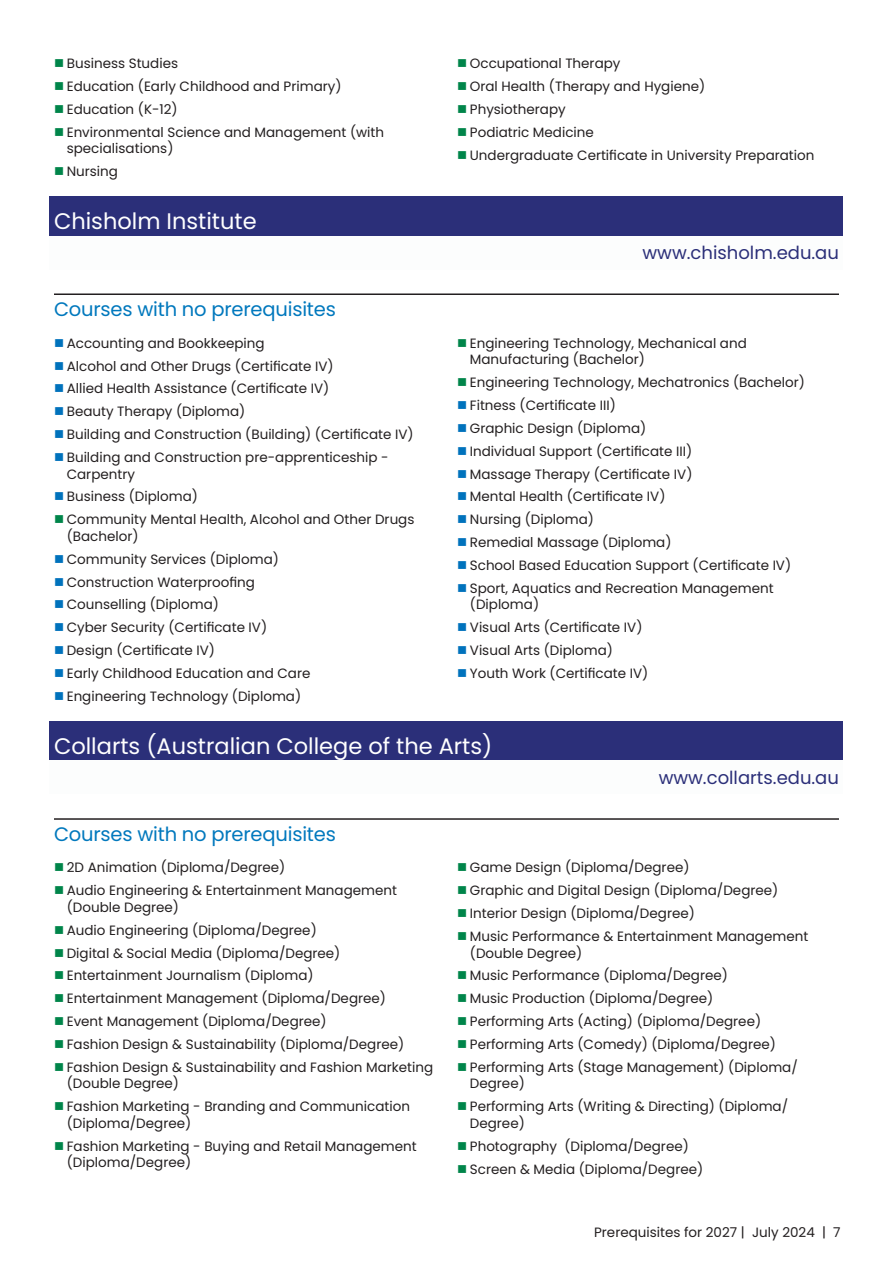
<style>
.page{position:relative;width:893px;height:1263px;background:#fff}
.page>*{position:absolute;margin:0;border:0;box-sizing:border-box;transform-origin:0 0}
.Institutions_Header{font:22.5px "Poppins";color:#fff}
.Prereq_Header{font:19.5px "Poppins";letter-spacing:-.01em;color:#0178bd}
.Institutions_Website{font:18px "Poppins";color:#2b2f79}
.t1{font:13.5px/16.5px "Poppins";color:#231f20}
</style>
<div class="page">
<div style="left:50px;top:197px;width:793px;height:48px;background:#2b2f79"></div>
<div style="left:50px;top:236px;width:793px;height:33px;background:#fcfdfd"></div>
<hr style="left:54px;top:293px;width:785px;height:2px;background:#231f20">
<div style="left:50px;top:721px;width:793px;height:49px;background:#2b2f79"></div>
<div style="left:50px;top:760px;width:793px;height:34px;background:#fcfdfd"></div>
<hr style="left:54px;top:818px;width:785px;height:2px;background:#231f20">
<p class="t1" style="left:67px;top:55px;width:113px">Business Studies</p>
<p class="t1" style="left:67px;top:78px;width:276px">Education (Early Childhood and Primary)</p>
<p class="t1" style="left:67px;top:101px;width:112px">Education (K-12)</p>
<p class="t1" style="left:67px;top:124px;width:319px">Environmental Science and Management (with specialisations)</p>
<p class="t1" style="left:67px;top:163px;width:53px">Nursing</p>
<p class="Institutions_Header" style="left:54px;top:208px;width:204px">Chisholm Institute</p>
<p class="Prereq_Header" style="left:54px;top:298px;width:283px">Courses with no prerequisites</p>
<p class="t1" style="left:67px;top:335px;width:199px">Accounting and Bookkeeping</p>
<p class="t1" style="left:67px;top:358px;width:268px">Alcohol and Other Drugs (Certificate IV)</p>
<p class="t1" style="left:67px;top:380px;width:264px">Allied Health Assistance (Certificate IV)</p>
<p class="t1" style="left:67px;top:403px;width:180px">Beauty Therapy (Diploma)</p>
<p class="t1" style="left:67px;top:426px;width:348px">Building and Construction (Building) (Certificate IV)</p>
<p class="t1" style="left:67px;top:449px;width:323px">Building and Construction pre-apprenticeship -<br>Carpentry</p>
<p class="t1" style="left:67px;top:488px;width:133px">Business (Diploma)</p>
<p class="t1" style="left:67px;top:511px;width:349px">Community Mental Health, Alcohol and Other Drugs (Bachelor)</p>
<p class="t1" style="left:67px;top:551px;width:214px">Community Services (Diploma)</p>
<p class="t1" style="left:67px;top:574px;width:190px">Construction Waterproofing</p>
<p class="t1" style="left:67px;top:596px;width:154px">Counselling (Diploma)</p>
<p class="t1" style="left:67px;top:619px;width:202px">Cyber Security (Certificate IV)</p>
<p class="t1" style="left:67px;top:642px;width:150px">Design (Certificate IV)</p>
<p class="t1" style="left:67px;top:665px;width:245px">Early Childhood Education and Care</p>
<p class="t1" style="left:67px;top:688px;width:236px">Engineering Technology (Diploma)</p>
<p class="t1" style="left:470px;top:55px;width:152px">Occupational Therapy</p>
<p class="t1" style="left:470px;top:78px;width:237px">Oral Health (Therapy and Hygiene)</p>
<p class="t1" style="left:470px;top:101px;width:97px">Physiotherapy</p>
<p class="t1" style="left:470px;top:124px;width:126px">Podiatric Medicine</p>
<p class="t1" style="left:470px;top:147px;width:346px">Undergraduate Certificate in University Preparation</p>
<p class="Institutions_Website" style="left:642px;top:242px;width:198px">www.chisholm.edu.au</p>
<p class="t1" style="left:470px;top:335px;width:278px">Engineering Technology, Mechanical and<br>Manufacturing (Bachelor)</p>
<p class="t1" style="left:470px;top:374px;width:337px">Engineering Technology, Mechatronics (Bachelor)</p>
<p class="t1" style="left:470px;top:397px;width:147px">Fitness (Certificate III)</p>
<p class="t1" style="left:470px;top:420px;width:178px">Graphic Design (Diploma)</p>
<p class="t1" style="left:470px;top:443px;width:224px">Individual Support (Certificate III)</p>
<p class="t1" style="left:470px;top:466px;width:224px">Massage Therapy (Certificate IV)</p>
<p class="t1" style="left:470px;top:488px;width:197px">Mental Health (Certificate IV)</p>
<p class="t1" style="left:470px;top:511px;width:126px">Nursing (Diploma)</p>
<p class="t1" style="left:470px;top:534px;width:203px">Remedial Massage (Diploma)</p>
<p class="t1" style="left:470px;top:557px;width:323px">School Based Education Support (Certificate IV)</p>
<p class="t1" style="left:470px;top:580px;width:305px">Sport, Aquatics and Recreation Management (Diploma)</p>
<p class="t1" style="left:470px;top:619px;width:174px">Visual Arts (Certificate IV)</p>
<p class="t1" style="left:470px;top:642px;width:145px">Visual Arts (Diploma)</p>
<p class="t1" style="left:470px;top:665px;width:180px">Youth Work (Certificate IV)</p>
<p class="Institutions_Header" style="left:54px;top:732px;width:440px">Collarts (Australian College of the Arts)</p>
<p class="Institutions_Website" style="left:659px;top:767px;width:182px">www.collarts.edu.au</p>
<p class="Prereq_Header" style="left:54px;top:823px;width:283px">Courses with no prerequisites</p>
<p class="t1" style="left:67px;top:859px;width:220px">2D Animation (Diploma/Degree)</p>
<p class="t1" style="left:67px;top:882px;width:332px">Audio Engineering &amp; Entertainment Management (Double Degree)</p>
<p class="t1" style="left:67px;top:922px;width:252px">Audio Engineering (Diploma/Degree)</p>
<p class="t1" style="left:67px;top:945px;width:275px">Digital &amp; Social Media (Diploma/Degree)</p>
<p class="t1" style="left:67px;top:967px;width:248px">Entertainment Journalism (Diploma)</p>
<p class="t1" style="left:67px;top:990px;width:321px">Entertainment Management (Diploma/Degree)</p>
<p class="t1" style="left:67px;top:1013px;width:261px">Event Management (Diploma/Degree)</p>
<p class="t1" style="left:67px;top:1036px;width:339px">Fashion Design &amp; Sustainability (Diploma/Degree)</p>
<p class="t1" style="left:67px;top:1059px;width:368px">Fashion Design &amp; Sustainability and Fashion Marketing (Double Degree)</p>
<p class="t1" style="left:67px;top:1098px;width:345px">Fashion Marketing - Branding and Communication (Diploma/Degree)</p>
<p class="t1" style="left:67px;top:1138px;width:351px">Fashion Marketing - Buying and Retail Management (Diploma/Degree)</p>
<p class="t1" style="left:470px;top:859px;width:221px">Game Design (Diploma/Degree)</p>
<p class="t1" style="left:470px;top:882px;width:310px">Graphic and Digital Design (Diploma/Degree)</p>
<p class="t1" style="left:470px;top:905px;width:227px">Interior Design (Diploma/Degree)</p>
<p class="t1" style="left:470px;top:928px;width:340px">Music Performance &amp; Entertainment Management (Double Degree)</p>
<p class="t1" style="left:470px;top:967px;width:260px">Music Performance (Diploma/Degree)</p>
<p class="t1" style="left:470px;top:990px;width:245px">Music Production (Diploma/Degree)</p>
<p class="t1" style="left:470px;top:1013px;width:293px">Performing Arts (Acting) (Diploma/Degree)</p>
<p class="t1" style="left:470px;top:1036px;width:308px">Performing Arts (Comedy) (Diploma/Degree)</p>
<p class="t1" style="left:470px;top:1059px;width:329px">Performing Arts (Stage Management) (Diploma/<br>Degree)</p>
<p class="t1" style="left:470px;top:1098px;width:320px">Performing Arts (Writing &amp; Directing) (Diploma/<br>Degree)</p>
<p class="t1" style="left:470px;top:1138px;width:220px">Photography (Diploma/Degree)</p>
<p class="t1" style="left:470px;top:1161px;width:235px">Screen &amp; Media (Diploma/Degree)</p>
<p class="t1" style="left:594px;top:1224px;width:248px">Prerequisites for 2027 | July 2024 | 7</p>
</div>
